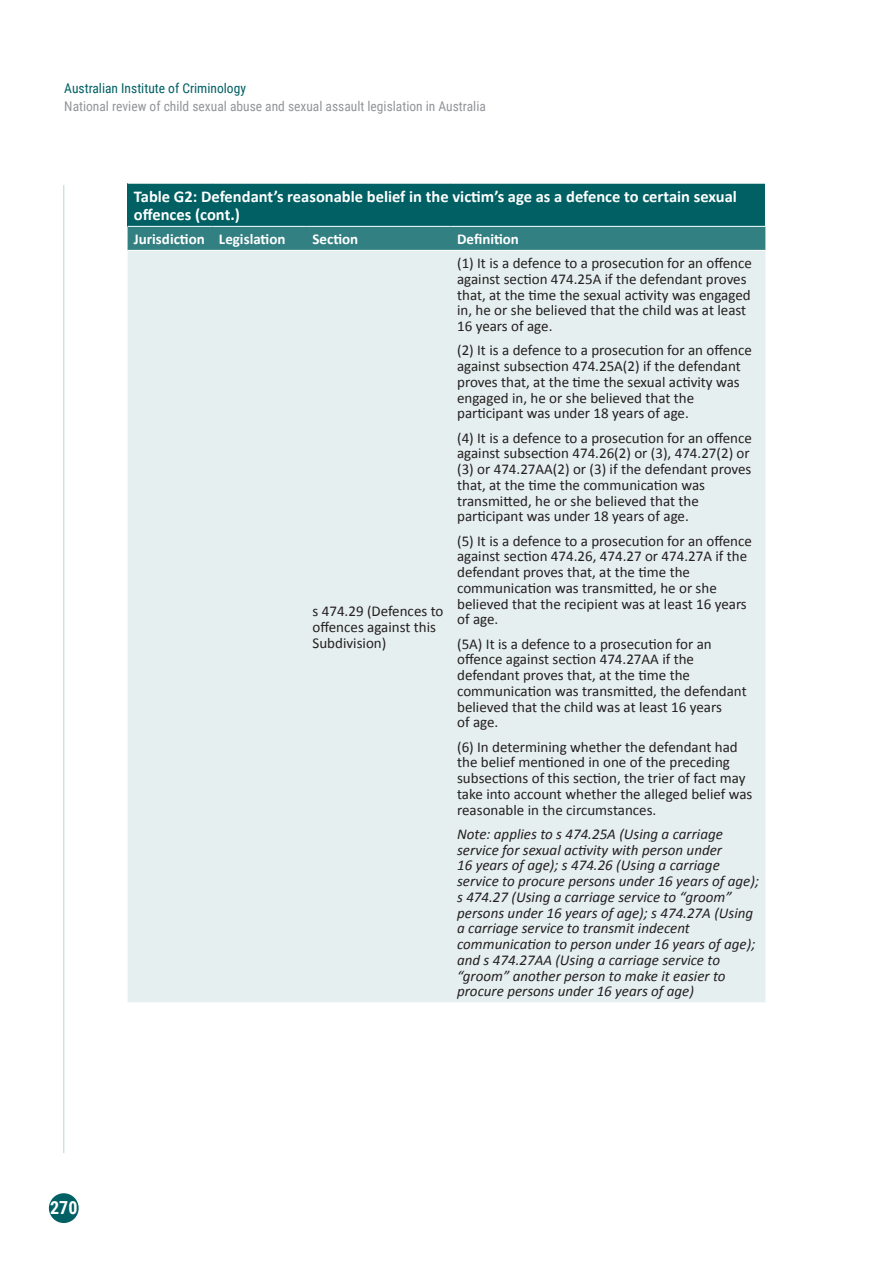
<style>
.page{position:relative;width:893px;height:1263px;background:#fff}
.page>*{position:absolute;margin:0;border:0;box-sizing:border-box;transform-origin:0 0}
.t1{font:700 18px "Roboto Condensed";color:#fff}
.Table_H1_no_TOC{font:700 16.5px/18px "Calibri";color:#fff}
.Table_body{font:15px/15.8px "Calibri";color:#231f20}
.Table_body-2{font:italic 15px/15.8px "Calibri";color:#231f20}
.Table_H2_no_underline{font:700 15px "Calibri";color:#fff}
.t2{font:13.5px "Roboto Condensed";color:#939598}
.t3{font:13.5px "Roboto Condensed";color:#006063}
</style>
<div class="page">
<hr style="left:63px;top:185px;width:1px;height:968px;background:#bfd7d8">
<div style="left:49px;top:1193px;width:30px;height:30px;background:#006063;border-radius:50%"></div>
<div style="left:128px;top:183px;width:637px;height:43px;background:#006063"></div>
<div style="left:128px;top:227px;width:637px;height:23px;background:#338082"></div>
<div style="left:128px;top:251px;width:637px;height:751px;background:#e6efef"></div>
<hr style="left:128px;top:183px;width:85px;height:1px;background:#fff">
<hr style="left:213px;top:183px;width:93px;height:1px;background:#fff">
<hr style="left:306px;top:183px;width:145px;height:1px;background:#fff">
<hr style="left:451px;top:183px;width:314px;height:1px;background:#fff">
<p class="t3" style="left:64px;top:79px;width:183px">Australian Institute of Criminology</p>
<p class="t2" style="left:64px;top:97px;width:423px">National review of child sexual abuse and sexual assault legislation in Australia</p>
<p class="Table_H1_no_TOC" style="left:134px;top:187px;width:604px">Table G2: Defendant’s reasonable belief in the victim’s age as a defence to certain sexual offences (cont.)</p>
<p class="Table_H2_no_underline" style="left:134px;top:228px;width:72px">Jurisdiction</p>
<p class="Table_H2_no_underline" style="left:219px;top:228px;width:68px">Legislation</p>
<p class="Table_H2_no_underline" style="left:313px;top:228px;width:47px">Section</p>
<p class="Table_H2_no_underline" style="left:457px;top:228px;width:63px">Definition</p>
<p class="t1" style="left:50px;top:1194px;width:29px">270</p>
<p class="Table_body" style="left:313px;top:603px;width:132px">s 474.29 (Defences to offences against this<br>Subdivision)</p>
<p class="Table_body" style="left:457px;top:255px;width:296px">(1) It is a defence to a prosecution for an offence against section 474.25A if the defendant proves that, at the time the sexual activity was engaged in, he or she believed that the child was at least 16 years of age.</p>
<p class="Table_body" style="left:457px;top:342px;width:296px">(2) It is a defence to a prosecution for an offence against subsection 474.25A(2) if the defendant proves that, at the time the sexual activity was engaged in, he or she believed that the participant was under 18 years of age.</p>
<p class="Table_body" style="left:457px;top:429px;width:296px">(4) It is a defence to a prosecution for an offence against subsection 474.26(2) or (3), 474.27(2) or (3) or 474.27AA(2) or (3) if the defendant proves that, at the time the communication was transmitted, he or she believed that the participant was under 18 years of age.</p>
<p class="Table_body" style="left:457px;top:532px;width:296px">(5) It is a defence to a prosecution for an offence against section 474.26, 474.27 or 474.27A if the defendant proves that, at the time the communication was transmitted, he or she believed that the recipient was at least 16 years of age.</p>
<p class="Table_body" style="left:457px;top:635px;width:291px">(5A) It is a defence to a prosecution for an offence against section 474.27AA if the defendant proves that, at the time the communication was transmitted, the defendant believed that the child was at least 16 years<br>of age.</p>
<p class="Table_body" style="left:457px;top:738px;width:297px">(6) In determining whether the defendant had the belief mentioned in one of the preceding subsections of this section, the trier of fact may take into account whether the alleged belief was reasonable in the circumstances.</p>
<p class="Table_body-2" style="left:457px;top:825px;width:303px">Note: applies to s 474.25A (Using a carriage service for sexual activity with person under<br>16 years of age); s 474.26 (Using a carriage service to procure persons under 16 years of age); s 474.27 (Using a carriage service to “groom” persons under 16 years of age); s 474.27A (Using a carriage service to transmit indecent communication to person under 16 years of age); and s 474.27AA (Using a carriage service to “groom” another person to make it easier to procure persons under 16 years of age)</p>
</div>
